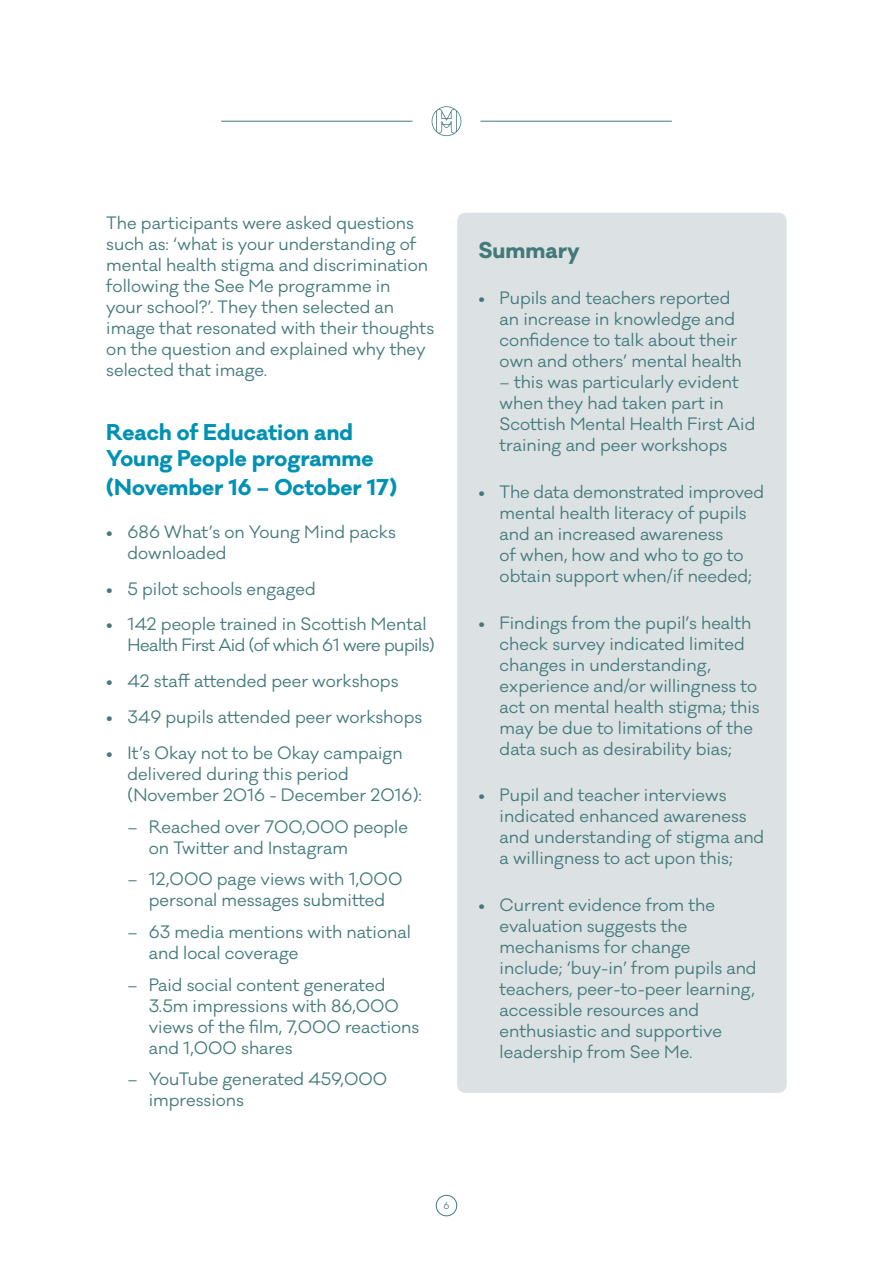
<style>
.page{position:relative;width:893px;height:1263px;background:#fff}
.page>*{position:absolute;margin:0;border:0;box-sizing:border-box;transform-origin:0 0}
.t1{font:700 21px/25.5px "Galano Classic";color:#0091b3}
.t2{font:700 21px "Galano Classic";color:#43797b}
.t3{font:16.5px/21px "Galano Classic";color:#43797b}
.t4{font:16.5px/21px "Galano Classic";letter-spacing:-.02em;color:#43797b}
.t5{font:9px "Galano Classic";color:#43797b}
</style>
<div class="page">
<div style="left:436px;top:1195px;width:21px;height:21px;border:1px solid #43797b;border-radius:50%"></div>
<hr style="left:221px;top:121px;width:191px;height:1px;background:#43797b">
<hr style="left:480px;top:121px;width:192px;height:1px;background:#43797b">
<svg style="left:432px;top:106px;width:29px;height:30px"></svg>
<div style="left:457px;top:213px;width:330px;height:880px;background:#dce2e3;border-radius:9px"></div>
<p class="t3" style="left:106px;top:213px;width:329px">The participants were asked questions such as: ‘what is your understanding of mental health stigma and discrimination following the See Me programme in<br>your school?’. They then selected an image that resonated with their thoughts on the question and explained why they selected that image.</p>
<p class="t1" style="left:106px;top:420px;width:269px">Reach of Education and<br>Young People programme</p>
<p class="t1" style="left:106px;top:475px;width:292px">(November 16 – October 17)</p>
<p class="t3" style="left:128px;top:521px;width:270px;text-indent:-21px">• 686 What’s on Young Mind packs downloaded</p>
<p class="t3" style="left:106px;top:578px;width:211px">• 5 pilot schools engaged</p>
<p class="t4" style="left:128px;top:614px;width:308px;text-indent:-21px">• 142 people trained in Scottish Mental<br>Health First Aid (of which 61 were pupils)</p>
<p class="t3" style="left:106px;top:671px;width:294px">• 42 staff attended peer workshops</p>
<p class="t3" style="left:106px;top:707px;width:317px">• 349 pupils attended peer workshops</p>
<p class="t3" style="left:128px;top:743px;width:296px;text-indent:-21px">• It’s Okay not to be Okay campaign delivered during this period (November 2016 - December 2016):</p>
<p class="t3" style="left:149px;top:816px;width:261px;text-indent:-21px">– Reached over 700,000 people on Twitter and Instagram</p>
<p class="t3" style="left:128px;top:869px;width:276px;text-align:center">– 12,000 page views with 1,000 personal messages submitted</p>
<p class="t3" style="left:149px;top:922px;width:264px;text-indent:-21px">– 63 media mentions with national and local coverage</p>
<p class="t3" style="left:149px;top:974px;width:272px;text-indent:-21px">– Paid social content generated<br>3.5m impressions with 86,000 views of the film, 7,000 reactions and 1,000 shares</p>
<p class="t3" style="left:149px;top:1069px;width:240px;text-indent:-21px">– YouTube generated 459,000 impressions</p>
<p class="t2" style="left:478px;top:236px;width:103px">Summary</p>
<p class="t3" style="left:500px;top:288px;width:244px;text-indent:-21px">• Pupils and teachers reported an increase in knowledge and confidence to talk about their own and others’ mental health</p>
<p class="t3" style="left:500px;top:372px;width:257px">– this was particularly evident when they had taken part in<br>Scottish Mental Health First Aid training and peer workshops</p>
<p class="t3" style="left:500px;top:482px;width:266px;text-indent:-21px">• The data demonstrated improved mental health literacy of pupils and an increased awareness<br>of when, how and who to go to obtain support when/if needed;</p>
<p class="t3" style="left:500px;top:612px;width:262px;text-indent:-21px">• Findings from the pupil’s health check survey indicated limited changes in understanding, experience and/or willingness to act on mental health stigma; this may be due to limitations of the data such as desirability bias;</p>
<p class="t3" style="left:500px;top:785px;width:266px;text-indent:-21px">• Pupil and teacher interviews indicated enhanced awareness and understanding of stigma and a willingness to act upon this;</p>
<p class="t3" style="left:500px;top:894px;width:259px;text-indent:-21px">• Current evidence from the evaluation suggests the mechanisms for change include; ‘buy-in’ from pupils and teachers, peer-to-peer learning, accessible resources and enthusiastic and supportive leadership from See Me.</p>
<p class="t5" style="left:443px;top:1199px;width:8px">6</p>
</div>
